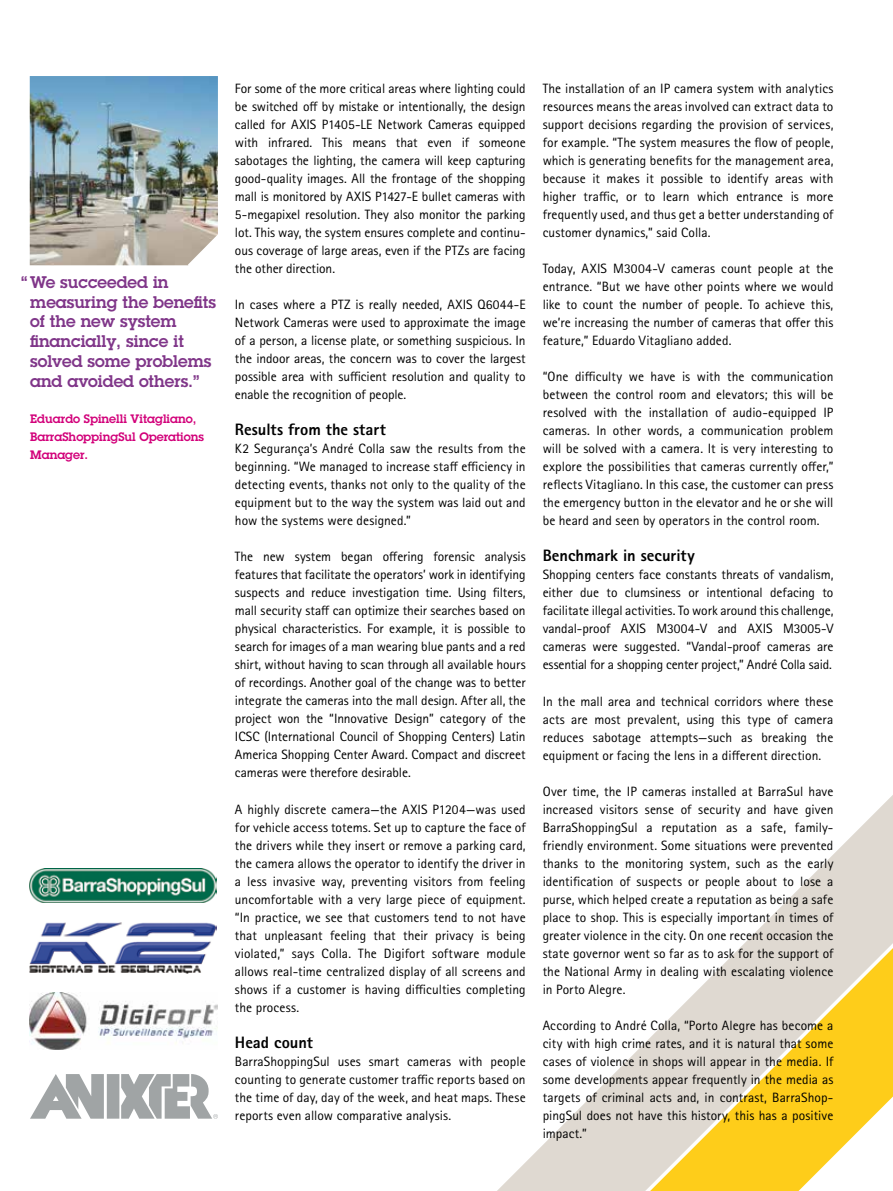
<style>
.page{position:relative;width:893px;height:1191px;background:#fff}
.page>*{position:absolute;margin:0;border:0;box-sizing:border-box;transform-origin:0 0}
.t1{font:600 16.5px/19.8px "Lubalin Graph ECG";color:#803689}
.t2{font:800 16.5px "Rotis Sans Serif Pro";color:#000}
.t3{font:13.5px/18px "Rotis Sans Serif Pro";color:#000;text-align:justify}
.t4{font:600 12px/18px "Lubalin Graph ECG";color:#d2007a}
</style>
<div class="page">
<svg style="left:497px;top:795px;width:396px;height:396px"></svg>
<svg style="left:637px;top:935px;width:256px;height:256px"></svg>
<img style="left:30px;top:992px;width:188px;height:57px">
<img style="left:30px;top:76px;width:188px;height:189px">
<img style="left:30px;top:922px;width:187px;height:51px">
<img style="left:30px;top:868px;width:187px;height:34px">
<div style="left:107px;top:1074px;width:12px;height:44px;background:#a0a4a5"></div>
<svg style="left:30px;top:1074px;width:74px;height:44px"></svg>
<svg style="left:121px;top:1074px;width:97px;height:44px"></svg>
<p class="t1" style="left:30px;top:272px;width:187px;text-indent:-9px">“ We succeeded in measuring the benefits of the new system financially, since it solved some problems and avoided others.”</p>
<p class="t4" style="left:30px;top:410px;width:175px">Eduardo Spinelli Vitagliano,<br>BarraShoppingSul Operations<br>Manager.</p>
<p class="t3" style="left:235px;top:80px;width:292px">For some of the more critical areas where lighting could be switched off by mistake or intentionally, the design called for AXIS P1405-LE Network Cameras equipped with infrared. This means that even if someone sabotages the lighting, the camera will keep capturing good-quality images. All the frontage of the shopping mall is monitored by AXIS P1427-E bullet cameras with 5-megapixel resolution. They also monitor the parking lot. This way, the system ensures complete and continu&shy;ous coverage of large areas, even if the PTZs are facing the other direction.</p>
<p class="t3" style="left:235px;top:296px;width:292px">In cases where a PTZ is really needed, AXIS Q6044-E Network Cameras were used to approximate the image of a person, a license plate, or something suspicious. In the indoor areas, the concern was to cover the largest possible area with sufficient resolution and quality to enable the recognition of people.</p>
<p class="t2" style="left:235px;top:419px;width:152px">Results from the start</p>
<p class="t3" style="left:235px;top:440px;width:292px">K2 Segurança’s André Colla saw the results from the beginning. “We managed to increase staff efficiency in detecting events, thanks not only to the quality of the equipment but to the way the system was laid out and how the systems were designed.”</p>
<p class="t3" style="left:235px;top:548px;width:292px">The new system began offering forensic analysis features that facilitate the operators’ work in identifying suspects and reduce investigation time. Using filters, mall security staff can optimize their searches based on physical characteristics. For example, it is possible to search for images of a man wearing blue pants and a red shirt, without having to scan through all available hours of recordings. Another goal of the change was to better integrate the cameras into the mall design. After all, the project won the “Innovative Design” category of the ICSC (International Council of Shopping Centers) Latin America Shopping Center Award. Compact and discreet cameras were therefore desirable.</p>
<p class="t3" style="left:235px;top:800px;width:292px">A highly discrete camera—the AXIS P1204—was used for vehicle access totems. Set up to capture the face of the drivers while they insert or remove a parking card, the camera allows the operator to identify the driver in a less invasive way, preventing visitors from feeling uncomfortable with a very large piece of equipment. “In practice, we see that customers tend to not have that unpleasant feeling that their privacy is being violated,” says Colla. The Digifort software module allows real-time centralized display of all screens and shows if a customer is having difficulties completing the process.</p>
<p class="t2" style="left:235px;top:1031px;width:80px">Head count</p>
<p class="t3" style="left:235px;top:1052px;width:292px">BarraShoppingSul uses smart cameras with people counting to generate customer traffic reports based on the time of day, day of the week, and heat maps. These reports even allow comparative analysis.</p>
<p class="t3" style="left:543px;top:80px;width:292px">The installation of an IP camera system with analytics resources means the areas involved can extract data to support decisions regarding the provision of services, for example. “The system measures the flow of people, which is generating benefits for the management area, because it makes it possible to identify areas with higher traffic, or to learn which entrance is more frequently used, and thus get a better understanding of customer dynamics,” said Colla.</p>
<p class="t3" style="left:543px;top:260px;width:292px">Today, AXIS M3004-V cameras count people at the entrance. “But we have other points where we would like to count the number of people. To achieve this, we’re increasing the number of cameras that offer this feature,” Eduardo Vitagliano added.</p>
<p class="t3" style="left:543px;top:368px;width:292px">“One difficulty we have is with the communication between the control room and elevators; this will be resolved with the installation of audio-equipped IP cameras. In other words, a communication problem will be solved with a camera. It is very interesting to explore the possibilities that cameras currently offer,” reflects Vitagliano. In this case, the customer can press the emergency button in the elevator and he or she will be heard and seen by operators in the control room.</p>
<p class="t2" style="left:543px;top:545px;width:153px">Benchmark in security</p>
<p class="t3" style="left:543px;top:566px;width:292px">Shopping centers face constants threats of vandalism, either due to clumsiness or intentional defacing to facilitate illegal activities. To work around this challenge, vandal-proof AXIS M3004-V and AXIS M3005-V cameras were suggested. “Vandal-proof cameras are essential for a shopping center project,” André Colla said.</p>
<p class="t3" style="left:543px;top:692px;width:292px">In the mall area and technical corridors where these acts are most prevalent, using this type of camera reduces sabotage attempts—such as breaking the equipment or facing the lens in a different direction.</p>
<p class="t3" style="left:543px;top:782px;width:292px">Over time, the IP cameras installed at BarraSul have increased visitors sense of security and have given BarraShoppingSul a reputation as a safe, family&shy;friendly environment. Some situations were prevented thanks to the monitoring system, such as the early identification of suspects or people about to lose a purse, which helped create a reputation as being a safe place to shop. This is especially important in times of greater violence in the city. On one recent occasion the state governor went so far as to ask for the support of the National Army in dealing with escalating violence in Porto Alegre.</p>
<p class="t3" style="left:543px;top:1016px;width:292px">According to André Colla, “Porto Alegre has become a city with high crime rates, and it is natural that some cases of violence in shops will appear in the media. If some developments appear frequently in the media as targets of criminal acts and, in contrast, BarraShop&shy;pingSul does not have this history, this has a positive impact.”</p>
</div>
